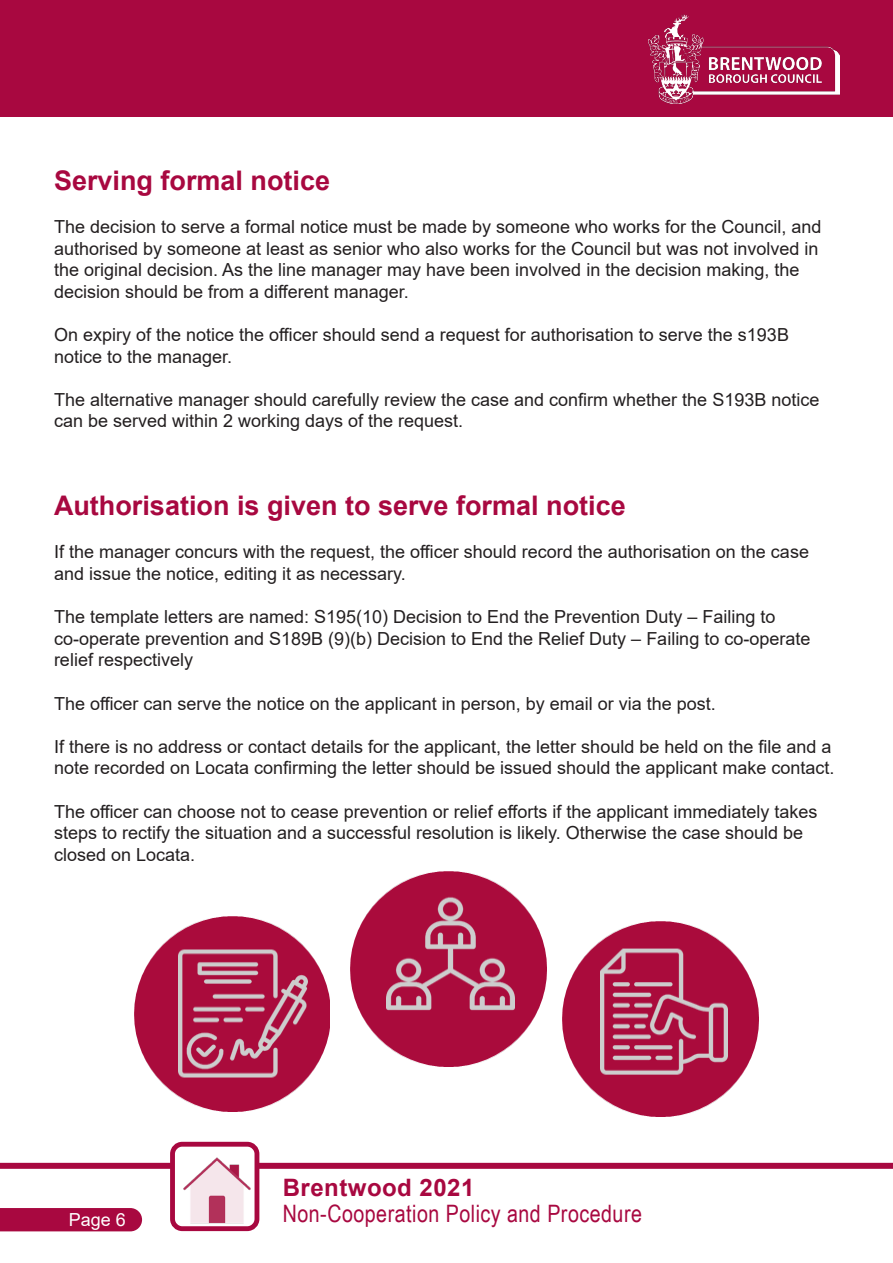
<style>
.page{position:relative;width:893px;height:1263px;background:#fff}
.page>*{position:absolute;margin:0;border:0;box-sizing:border-box;transform-origin:0 0}
.t1{font:700 27px "Arial";color:#a80840}
.t2{font:24px/25.5px "Arial Narrow";letter-spacing:.02em;color:#a80840}
.t3{font:18px/21.6px "Arial";color:#231f20}
.t4{font:18px "Arial";color:#fff}
.s1{font-family:"Arial";font-weight:700}
</style>
<div class="page">
<div style="left:0;top:1208px;width:142px;height:23px;background:#a80840"></div>
<div style="left:0;top:1163px;width:893px;height:6px;background:#a80840"></div>
<div style="left:173px;top:1144px;width:84px;height:85px;background:#fff;border-radius:10px"></div>
<img style="left:183px;top:1157px;width:70px;height:68px">
<div style="left:170px;top:1142px;width:89px;height:89px;border:5px solid #a80840;border-radius:10px"></div>
<div style="left:0;top:0;width:893px;height:116px;background:#a80840"></div>
<img style="left:649px;top:15px;width:190px;height:88px">
<img style="left:134px;top:916px;width:196px;height:195px">
<img style="left:351px;top:871px;width:195px;height:195px">
<img style="left:563px;top:921px;width:195px;height:195px">
<p class="t1" style="left:54px;top:161px;width:278px">Serving formal notice</p>
<p class="t3" style="left:54px;top:216px;width:769px">The decision to serve a formal notice must be made by someone who works for the Council, and authorised by someone at least as senior who also works for the Council but was not involved in the original decision. As the line manager may have been involved in the decision making, the decision should be from a different manager.</p>
<p class="t3" style="left:54px;top:324px;width:736px">On expiry of the notice the officer should send a request for authorisation to serve the s193B notice to the manager.</p>
<p class="t3" style="left:54px;top:389px;width:767px">The alternative manager should carefully review the case and confirm whether the S193B notice can be served within 2 working days of the request.</p>
<p class="t1" style="left:54px;top:486px;width:573px">Authorisation is given to serve formal notice</p>
<p class="t3" style="left:54px;top:541px;width:756px">If the manager concurs with the request, the officer should record the authorisation on the case and issue the notice, editing it as necessary.</p>
<p class="t3" style="left:54px;top:606px;width:723px">The template letters are named: S195(10) Decision to End the Prevention Duty – Failing to</p>
<p class="t3" style="left:54px;top:627px;width:758px">co-operate prevention and S189B (9)(b) Decision to End the Relief Duty – Failing to co-operate relief respectively</p>
<p class="t3" style="left:54px;top:692px;width:663px">The officer can serve the notice on the applicant in person, by email or via the post.</p>
<p class="t3" style="left:54px;top:735px;width:782px">If there is no address or contact details for the applicant, the letter should be held on the file and a note recorded on Locata confirming the letter should be issued should the applicant make contact.</p>
<p class="t3" style="left:54px;top:800px;width:765px">The officer can choose not to cease prevention or relief efforts if the applicant immediately takes steps to rectify the situation and a successful resolution is likely. Otherwise the case should be closed on Locata.</p>
<p class="t4" style="left:69px;top:1207px;width:59px">Page 6</p>
<p class="t2" style="left:283px;top:1174px;width:361px"><span class="s1">Brentwood 2021<br></span>Non-Cooperation Policy and Procedure</p>
</div>
